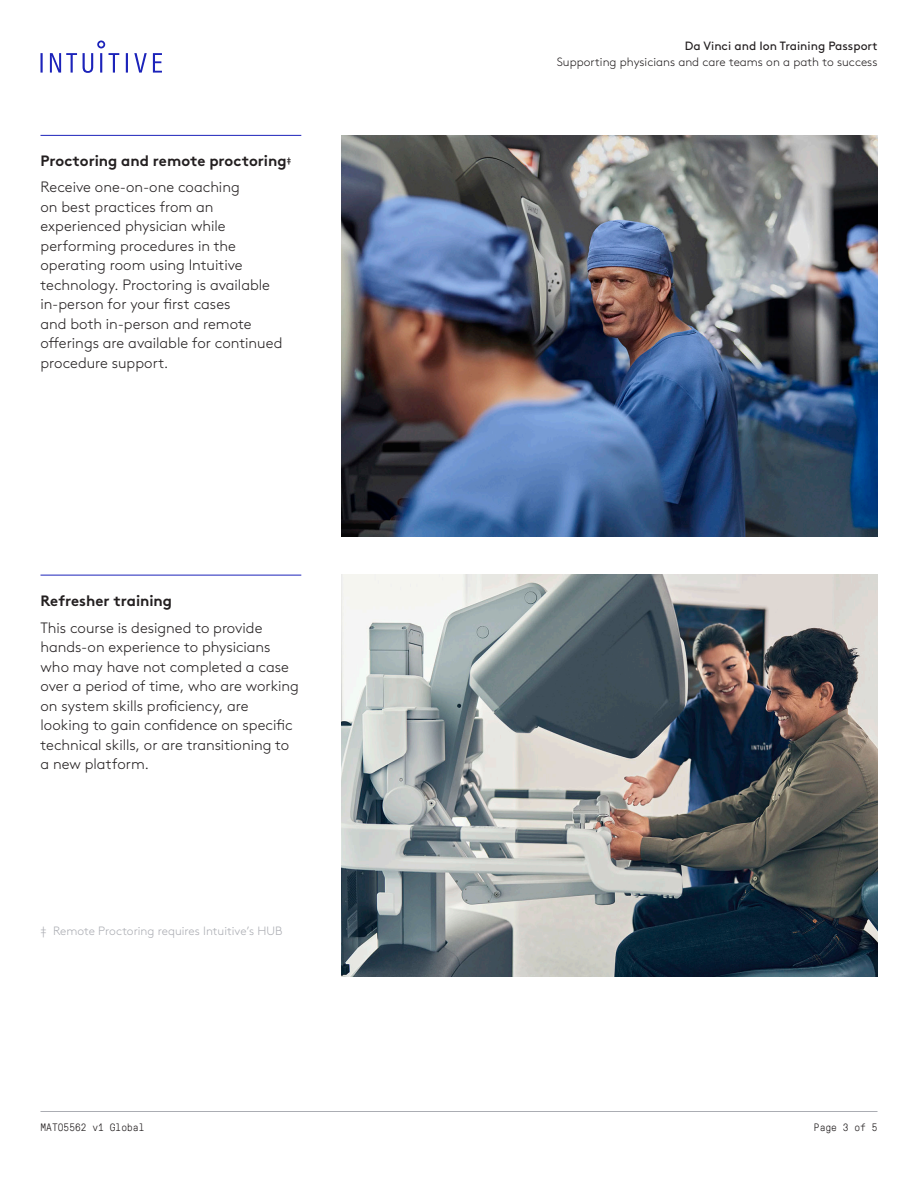
<style>
.page{position:relative;width:918px;height:1188px;background:#fff}
.page>*{position:absolute;margin:0;border:0;box-sizing:border-box;transform-origin:0 0}
.Body_Text_Heading_Black_-_Regular_10_aut{font:300 15px/19.5px "Intuitive Brown Pro";color:#231f20}
.Body_Text_Heading_Black_-_Regular_10_aut-2{font:700 15px "Intuitive Brown Pro";letter-spacing:-.005em;color:#231f20}
.t1{font:300 12px "Intuitive Brown Pro";color:#231f20}
.t2{font:300 12px "Intuitive Brown Pro";color:#abadb3}
.t3{font:12px "Intuitive Brown Pro";color:#231f20}
.t4{font:300 10.5px "GT Pressura Mono";color:#231f20}
</style>
<div class="page">
<svg style="left:40px;top:41px;width:122px;height:32px"></svg>
<hr style="left:40px;top:1111px;width:838px;height:1px;background:#abadb3">
<img style="left:342px;top:135px;width:536px;height:402px">
<img style="left:342px;top:575px;width:536px;height:401px">
<hr style="left:40px;top:135px;width:261px;height:1px;background:#1c23ba">
<hr style="left:40px;top:575px;width:261px;height:1px;background:#1c23ba">
<p class="Body_Text_Heading_Black_-_Regular_10_aut-2" style="left:40px;top:149px;width:252px">Proctoring and remote proctoring<sup>‡</sup></p>
<p class="Body_Text_Heading_Black_-_Regular_10_aut" style="left:40px;top:176px;width:243px">Receive one-on-one coaching<br>on best practices from an experienced physician while performing procedures in the operating room using Intuitive technology. Proctoring is available in-person for your first cases<br>and both in-person and remote offerings are available for continued procedure support.</p>
<p class="Body_Text_Heading_Black_-_Regular_10_aut-2" style="left:40px;top:589px;width:133px">Refresher training</p>
<p class="Body_Text_Heading_Black_-_Regular_10_aut" style="left:40px;top:617px;width:260px">This course is designed to provide hands-on experience to physicians who may have not completed a case over a period of time, who are working on system skills proficiency, are looking to gain confidence on specific technical skills, or are transitioning to a new platform.</p>
<p class="t2" style="left:40px;top:922px;width:243px">‡ Remote Proctoring requires Intuitive’s HUB</p>
<p class="t4" style="left:40px;top:1120px;width:105px">MAT05562 v1 Global</p>
<p class="t3" style="left:685px;top:36px;width:194px">Da Vinci and Ion Training Passport</p>
<p class="t1" style="left:557px;top:53px;width:322px">Supporting physicians and care teams on a path to success</p>
<p class="t4" style="left:814px;top:1120px;width:65px">Page 3 of 5</p>
</div>
